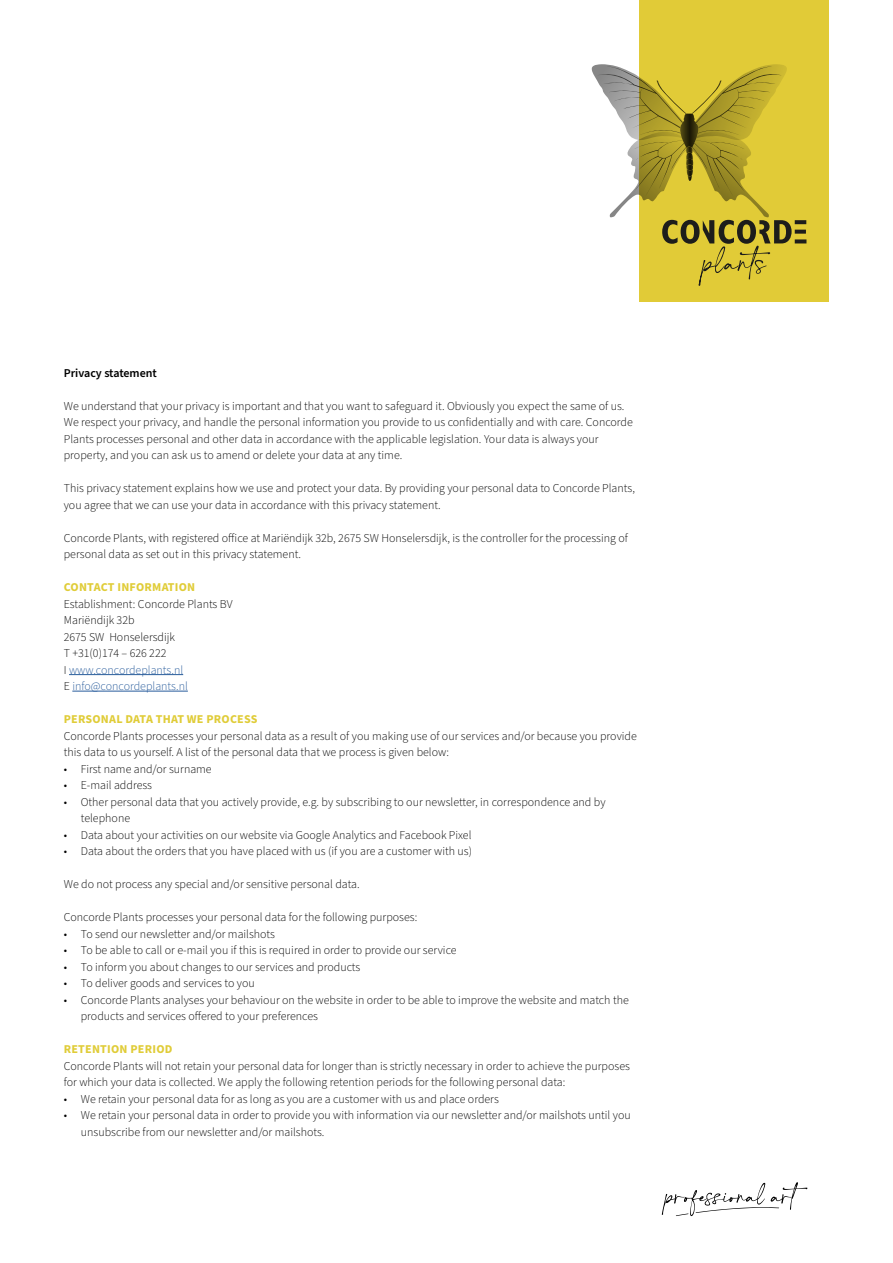
<style>
.page{position:relative;width:893px;height:1263px;background:#fff}
.page>*{position:absolute;margin:0;border:0;box-sizing:border-box;transform-origin:0 0}
.t1{font:300 12px/16.5px "Source Sans Pro";color:#000}
.t2{font:700 12px "Source Sans Pro";letter-spacing:.02em;color:#e0cc38}
.t3{font:600 12px "Source Sans Pro";color:#000}
.s1{color:#275b9b}
</style>
<div class="page">
<hr style="left:69px;top:674px;width:114px;height:1px;background:#275b9b">
<hr style="left:72px;top:691px;width:116px;height:1px;background:#275b9b">
<div style="left:640px;top:0;width:189px;height:302px;background:#e1cb37"></div>
<svg style="left:795px;top:239px;width:11px;height:4px"></svg>
<svg style="left:795px;top:230px;width:11px;height:4px"></svg>
<svg style="left:795px;top:220px;width:11px;height:4px"></svg>
<svg style="left:592px;top:64px;width:200px;height:222px"></svg>
<svg style="left:662px;top:1182px;width:145px;height:34px"></svg>
<p class="t3" style="left:64px;top:365px;width:95px">Privacy statement</p>
<p class="t1" style="left:64px;top:398px;width:571px">We understand that your privacy is important and that you want to safeguard it. Obviously you expect the same of us.<br>We respect your privacy, and handle the personal information you provide to us confidentially and with care. Concorde Plants processes personal and other data in accordance with the applicable legislation. Your data is always your property, and you can ask us to amend or delete your data at any time.</p>
<p class="t1" style="left:64px;top:480px;width:573px">This privacy statement explains how we use and protect your data. By providing your personal data to Concorde Plants, you agree that we can use your data in accordance with this privacy statement.</p>
<p class="t1" style="left:64px;top:530px;width:566px">Concorde Plants, with registered office at Mariëndijk 32b, 2675 SW Honselersdijk, is the controller for the processing of personal data as set out in this privacy statement.</p>
<p class="t2" style="left:64px;top:579px;width:133px">CONTACT INFORMATION</p>
<p class="t1" style="left:64px;top:596px;width:170px">Establishment: Concorde Plants BV<br>Mariëndijk 32b<br>2675 SW Honselersdijk<br>T +31(0)174 – 626 222<br>I <span class="s1">www.concordeplants.nl<br></span>E <span class="s1">info@concordeplants.nl</span></p>
<p class="t2" style="left:64px;top:711px;width:195px">PERSONAL DATA THAT WE PROCESS</p>
<p class="t1" style="left:64px;top:728px;width:575px">Concorde Plants processes your personal data as a result of you making use of our services and/or because you provide this data to us yourself. A list of the personal data that we process is given below:</p>
<p class="t1" style="left:64px;top:761px;width:149px">• First name and/or surname</p>
<p class="t1" style="left:64px;top:777px;width:90px">• E-mail address</p>
<p class="t1" style="left:81px;top:794px;width:526px;text-indent:-17px">• Other personal data that you actively provide, e.g. by subscribing to our newsletter, in correspondence and by telephone</p>
<p class="t1" style="left:64px;top:827px;width:409px">• Data about your activities on our website via Google Analytics and Facebook Pixel</p>
<p class="t1" style="left:64px;top:843px;width:410px">• Data about the orders that you have placed with us (if you are a customer with us)</p>
<p class="t1" style="left:64px;top:876px;width:297px">We do not process any special and/or sensitive personal data.</p>
<p class="t1" style="left:64px;top:909px;width:355px">Concorde Plants processes your personal data for the following purposes:</p>
<p class="t1" style="left:64px;top:926px;width:213px">• To send our newsletter and/or mailshots</p>
<p class="t1" style="left:64px;top:942px;width:394px">• To be able to call or e-mail you if this is required in order to provide our service</p>
<p class="t1" style="left:64px;top:959px;width:298px">• To inform you about changes to our services and products</p>
<p class="t1" style="left:64px;top:975px;width:193px">• To deliver goods and services to you</p>
<p class="t1" style="left:81px;top:992px;width:550px;text-indent:-17px">• Concorde Plants analyses your behaviour on the website in order to be able to improve the website and match the products and services offered to your preferences</p>
<p class="t2" style="left:64px;top:1041px;width:110px">RETENTION PERIOD</p>
<p class="t1" style="left:64px;top:1058px;width:568px">Concorde Plants will not retain your personal data for longer than is strictly necessary in order to achieve the purposes for which your data is collected. We apply the following retention periods for the following personal data:</p>
<p class="t1" style="left:64px;top:1091px;width:437px">• We retain your personal data for as long as you are a customer with us and place orders</p>
<p class="t1" style="left:81px;top:1107px;width:551px;text-indent:-17px">• We retain your personal data in order to provide you with information via our newsletter and/or mailshots until you unsubscribe from our newsletter and/or mailshots.</p>
</div>
